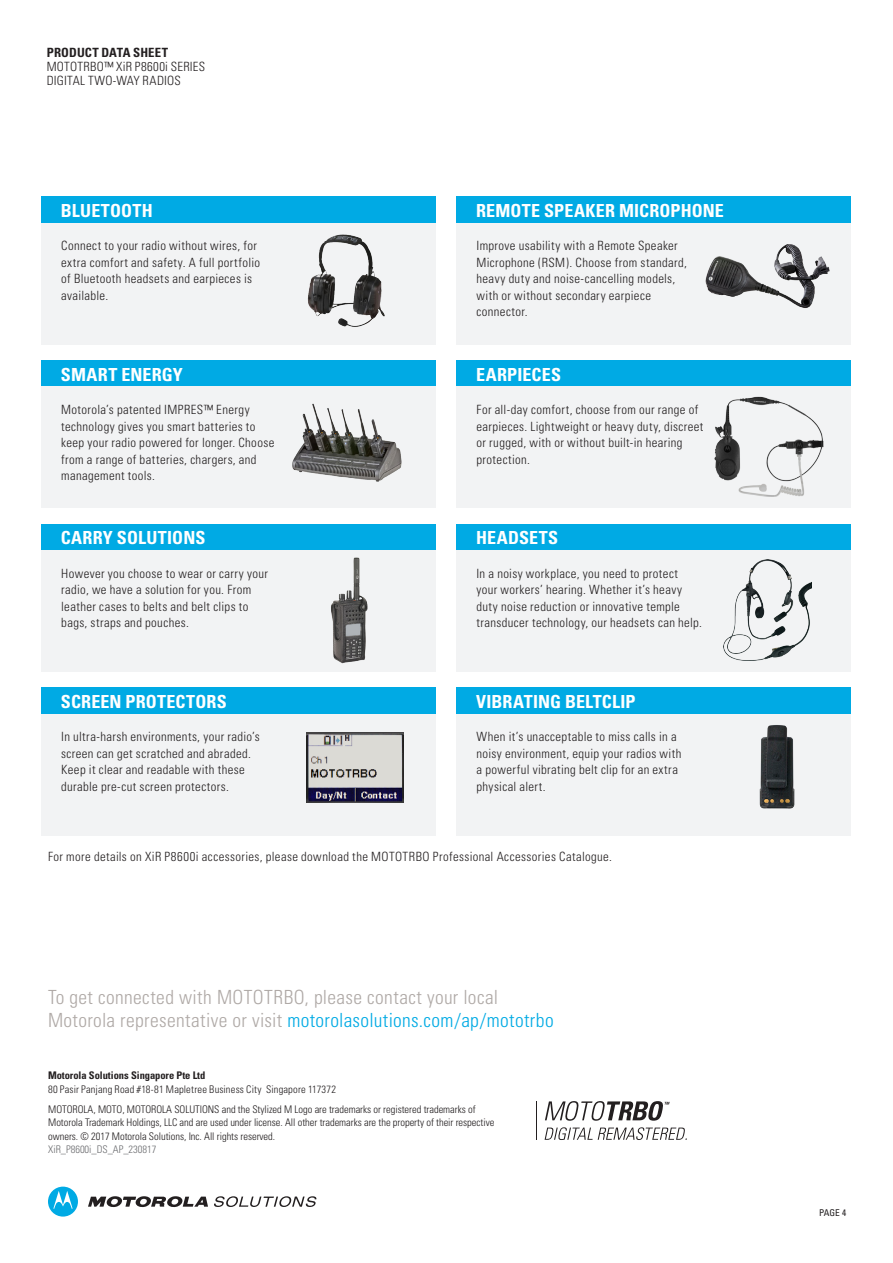
<style>
.page{position:relative;width:893px;height:1263px;background:#fff}
.page>*{position:absolute;margin:0;border:0;box-sizing:border-box;transform-origin:0 0}
.t1{font:300 condensed 19.5px "Univers";letter-spacing:.02em;color:#00aae4}
.t2{font:300 condensed 19.5px "Univers";letter-spacing:.02em;color:#afa9a6}
.t3{font:700 condensed 18px "Univers";letter-spacing:.01em;color:#fff}
.t4{font:300 condensed 12.75px/16.5px "Univers";letter-spacing:.03em;color:#231f20}
.t5{font:700 condensed 12.75px "Univers";letter-spacing:.01em;color:#231f20}
.t6{font:300 condensed 10.5px/13.5px "Univers";letter-spacing:-.005em;color:#231f20}
.t7{font:300 condensed 10.5px "Univers";letter-spacing:.015em;color:#231f20}
.t8{font:700 condensed 10.5px "Univers";letter-spacing:-.005em;color:#231f20}
.t9{font:300 condensed 10.5px "Univers LT Std";letter-spacing:-.005em;color:#6c6d70}
.t10{font:condensed 9.3px "Univers";color:#231f20}
.s1{color:#afa9a6}
</style>
<div class="page">
<div style="left:41px;top:197px;width:395px;height:26px;background:#00aae4"></div>
<div style="left:41px;top:223px;width:395px;height:121px;background:#f2f3f4"></div>
<div style="left:457px;top:197px;width:394px;height:26px;background:#00aae4"></div>
<div style="left:457px;top:223px;width:394px;height:121px;background:#f2f3f4"></div>
<div style="left:41px;top:360px;width:395px;height:27px;background:#00aae4"></div>
<div style="left:41px;top:387px;width:395px;height:121px;background:#f2f3f4"></div>
<div style="left:457px;top:360px;width:394px;height:27px;background:#00aae4"></div>
<div style="left:457px;top:387px;width:394px;height:121px;background:#f2f3f4"></div>
<div style="left:41px;top:524px;width:395px;height:26px;background:#00aae4"></div>
<div style="left:41px;top:550px;width:395px;height:121px;background:#f2f3f4"></div>
<div style="left:457px;top:524px;width:394px;height:26px;background:#00aae4"></div>
<div style="left:457px;top:550px;width:394px;height:121px;background:#f2f3f4"></div>
<div style="left:41px;top:688px;width:395px;height:26px;background:#00aae4"></div>
<div style="left:41px;top:714px;width:395px;height:121px;background:#f2f3f4"></div>
<div style="left:457px;top:688px;width:394px;height:26px;background:#00aae4"></div>
<div style="left:457px;top:714px;width:394px;height:121px;background:#f2f3f4"></div>
<img style="left:307px;top:234px;width:78px;height:93px">
<img style="left:705px;top:244px;width:125px;height:64px">
<img style="left:292px;top:403px;width:110px;height:79px">
<img style="left:704px;top:386px;width:127px;height:111px">
<img style="left:331px;top:557px;width:37px;height:107px">
<img style="left:723px;top:560px;width:89px;height:101px">
<img style="left:306px;top:733px;width:97px;height:69px">
<img style="left:759px;top:725px;width:36px;height:84px">
<svg style="left:88px;top:1196px;width:120px;height:12px"></svg>
<svg style="left:48px;top:1186px;width:30px;height:30px"></svg>
<svg style="left:214px;top:1196px;width:102px;height:11px"></svg>
<svg style="left:545px;top:1127px;width:142px;height:13px"></svg>
<hr style="left:536px;top:1101px;width:1px;height:39px;background:#231f20">
<svg style="left:545px;top:1101px;width:125px;height:20px"></svg>
<p class="t5" style="left:47px;top:45px;width:123px">PRODUCT DATA SHEET</p>
<p class="t4" style="left:47px;top:60px;width:160px;line-height:14.2px">MOTOTRBO™ XiR P8600i SERIES<br>DIGITAL TWO-WAY RADIOS</p>
<p class="t3" style="left:61px;top:200px;width:93px">BLUETOOTH</p>
<p class="t4" style="left:61px;top:238px;width:200px">Connect to your radio without wires, for extra comfort and safety. A full portfolio of Bluetooth headsets and earpieces is available.</p>
<p class="t3" style="left:61px;top:363px;width:123px">SMART ENERGY</p>
<p class="t4" style="left:61px;top:401px;width:215px">Motorola’s patented IMPRES™ Energy technology gives you smart batteries to keep your radio powered for longer. Choose from a range of batteries, chargers, and management tools.</p>
<p class="t3" style="left:61px;top:527px;width:146px">CARRY SOLUTIONS</p>
<p class="t4" style="left:61px;top:565px;width:208px">However you choose to wear or carry your radio, we have a solution for you. From leather cases to belts and belt clips to bags, straps and pouches.</p>
<p class="t3" style="left:61px;top:690px;width:167px">SCREEN PROTECTORS</p>
<p class="t4" style="left:61px;top:729px;width:200px">In ultra-harsh environments, your radio’s screen can get scratched and abraded.<br>Keep it clear and readable with these durable pre-cut screen protectors.</p>
<p class="t3" style="left:476px;top:200px;width:249px">REMOTE SPEAKER MICROPHONE</p>
<p class="t4" style="left:476px;top:238px;width:212px">Improve usability with a Remote Speaker Microphone (RSM). Choose from standard, heavy duty and noise-cancelling models, with or without secondary earpiece connector.</p>
<p class="t3" style="left:476px;top:363px;width:86px">EARPIECES</p>
<p class="t4" style="left:476px;top:401px;width:228px">For all-day comfort, choose from our range of earpieces. Lightweight or heavy duty, discreet or rugged, with or without built-in hearing protection.</p>
<p class="t3" style="left:476px;top:527px;width:84px">HEADSETS</p>
<p class="t4" style="left:476px;top:565px;width:227px">In a noisy workplace, you need to protect your workers’ hearing. Whether it’s heavy duty noise reduction or innovative temple transducer technology, our headsets can help.</p>
<p class="t3" style="left:476px;top:690px;width:161px">VIBRATING BELTCLIP</p>
<p class="t4" style="left:476px;top:729px;width:206px">When it’s unacceptable to miss calls in a noisy environment, equip your radios with a powerful vibrating belt clip for an extra physical alert.</p>
<p class="t4" style="left:48px;top:849px;width:565px">For more details on XiR P8600i accessories, please download the MOTOTRBO Professional Accessories Catalogue.</p>
<p class="t2" style="left:48px;top:985px;width:452px">To get connected with MOTOTRBO, please contact your local</p>
<p class="t1" style="left:48px;top:1008px;width:507px"><span class="s1">Motorola representative or visit</span> motorolasolutions.com/ap/mototrbo</p>
<p class="t8" style="left:48px;top:1069px;width:159px">Motorola Solutions Singapore Pte Ltd</p>
<p class="t7" style="left:48px;top:1083px;width:290px">80 Pasir Panjang Road #18-81 Mapletree Business City Singapore 117372</p>
<p class="t6" style="left:48px;top:1102px;width:448px">MOTOROLA, MOTO, MOTOROLA SOLUTIONS and the Stylized M Logo are trademarks or registered trademarks of<br>Motorola Trademark Holdings, LLC and are used under license. All other trademarks are the property of their respective owners. © 2017 Motorola Solutions, Inc. All rights reserved.</p>
<p class="t9" style="left:48px;top:1143px;width:110px">XiR_P8600i_DS_AP_230817</p>
<p class="t10" style="left:819px;top:1207px;width:29px">PAGE 4</p>
</div>
